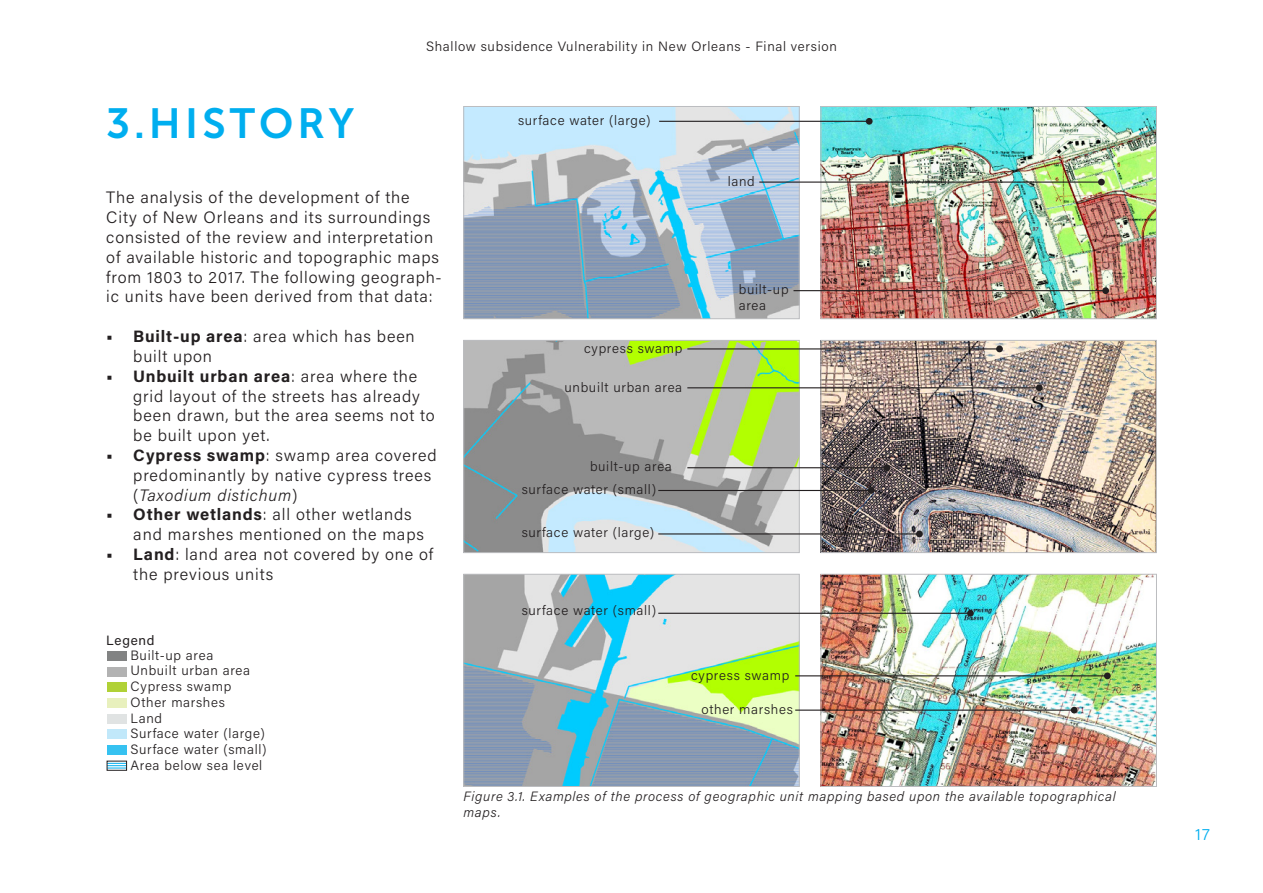
<style>
.page{position:relative;width:1263px;height:893px;background:#fff}
.page>*{position:absolute;margin:0;border:0;box-sizing:border-box;transform-origin:0 0}
.t1{font:42px "Museo Sans 700";letter-spacing:.1em;color:#00aeef}
.Paragraph{font:300 16.5px/19.8px "Acumin Pro";letter-spacing:.05em;color:#231f20}
.t2{font:300 16.5px "Acumin Pro";color:#00aeef}
.Legend{font:300 13.5px "Acumin Pro";letter-spacing:.05em;color:#231f20}
.Captions{font:italic 300 13.5px/16.2px "Acumin Pro";letter-spacing:.05em;color:#231f20}
.Paragraph-2{font:13.5px "Acumin Pro";letter-spacing:.05em;color:#231f20}
.s1{font-weight:700}
.s2{font-style:italic}
</style>
<div class="page">
<img style="left:465px;top:342px;width:332px;height:209px">
<div style="left:463px;top:340px;width:336px;height:213px;border:1px solid #bcbdc0"></div>
<img style="left:823px;top:342px;width:332px;height:209px">
<div style="left:821px;top:340px;width:336px;height:213px;border:1px solid #bcbdc0"></div>
<img style="left:823px;top:576px;width:332px;height:209px">
<div style="left:821px;top:574px;width:336px;height:213px;border:1px solid #bcbdc0"></div>
<img style="left:465px;top:576px;width:332px;height:209px">
<div style="left:463px;top:574px;width:336px;height:213px;border:1px solid #bcbdc0"></div>
<img style="left:823px;top:108px;width:332px;height:209px">
<div style="left:821px;top:106px;width:336px;height:213px;border:1px solid #bcbdc0"></div>
<img style="left:465px;top:108px;width:332px;height:209px">
<div style="left:463px;top:106px;width:336px;height:213px;border:1px solid #bcbdc0"></div>
<div style="left:107px;top:652px;width:20px;height:9px;background:#828383"></div>
<div style="left:107px;top:667px;width:20px;height:9px;background:#b2b2b2"></div>
<div style="left:107px;top:698px;width:20px;height:10px;background:#e8f0bd"></div>
<div style="left:107px;top:730px;width:20px;height:9px;background:#c1e8fa"></div>
<div style="left:107px;top:683px;width:20px;height:9px;background:#b0d136"></div>
<div style="left:107px;top:714px;width:20px;height:9px;background:#e0e3e3"></div>
<div style="left:107px;top:745px;width:20px;height:10px;background:#36c2f1"></div>
<svg style="left:109px;top:763px;width:16px;height:5px"></svg>
<hr style="left:659px;top:121px;width:210px;height:1px;background:#231f20">
<div style="left:866px;top:118px;width:7px;height:7px;background:#231f20;border-radius:50%"></div>
<hr style="left:687px;top:348px;width:312px;height:1px;background:#231f20">
<div style="left:996px;top:346px;width:7px;height:6px;background:#231f20;border-radius:50%"></div>
<hr style="left:687px;top:387px;width:352px;height:1px;background:#231f20">
<div style="left:1036px;top:384px;width:7px;height:7px;background:#231f20;border-radius:50%"></div>
<hr style="left:687px;top:467px;width:200px;height:1px;background:#231f20">
<div style="left:883px;top:464px;width:7px;height:7px;background:#231f20;border-radius:50%"></div>
<hr style="left:658px;top:490px;width:213px;height:1px;background:#231f20">
<div style="left:868px;top:487px;width:6px;height:7px;background:#231f20;border-radius:50%"></div>
<hr style="left:658px;top:613px;width:312px;height:1px;background:#231f20">
<div style="left:967px;top:610px;width:7px;height:7px;background:#231f20;border-radius:50%"></div>
<hr style="left:795px;top:675px;width:312px;height:1px;background:#231f20">
<div style="left:1104px;top:672px;width:7px;height:7px;background:#231f20;border-radius:50%"></div>
<hr style="left:795px;top:710px;width:279px;height:1px;background:#231f20">
<svg style="left:1071px;top:707px;width:6px;height:6px"></svg>
<hr style="left:658px;top:533px;width:261px;height:1px;background:#231f20">
<div style="left:916px;top:531px;width:7px;height:6px;background:#231f20;border-radius:50%"></div>
<hr style="left:759px;top:182px;width:342px;height:1px;background:#231f20">
<div style="left:1098px;top:179px;width:7px;height:6px;background:#231f20;border-radius:50%"></div>
<hr style="left:793px;top:290px;width:313px;height:1px;background:#231f20">
<div style="left:1102px;top:287px;width:7px;height:7px;background:#231f20;border-radius:50%"></div>
<p class="t1" style="left:106px;top:100px;width:250px">3.HISTORY</p>
<p class="Legend" style="left:426px;top:37px;width:412px">Shallow subsidence Vulnerability in New Orleans - Final version</p>
<p class="Legend" style="left:518px;top:111px;width:134px">surface water (large)</p>
<p class="Legend" style="left:728px;top:172px;width:28px">land</p>
<p class="Paragraph" style="left:106px;top:187px;width:337px">The analysis of the development of the City of New Orleans and its surroundings consisted of the review and interpretation of available historic and topographic maps from 1803 to 2017. The following geograph&shy;ic units have been derived from that data:</p>
<p class="Paragraph" style="left:133px;top:326px;width:283px;text-indent:-27px"><span class="s1">• Built-up area</span>: area which has been built upon</p>
<p class="Paragraph" style="left:133px;top:365px;width:303px;text-indent:-27px"><span class="s1">• Unbuilt urban area</span>: area where the grid layout of the streets has already been drawn, but the area seems not to be built upon yet.</p>
<p class="Paragraph" style="left:133px;top:445px;width:305px;text-indent:-27px"><span class="s1">• Cypress swamp</span>: swamp area covered predominantly by native cypress trees (<span class="s2">Taxodium distichum</span>)</p>
<p class="Paragraph" style="left:133px;top:504px;width:292px;text-indent:-27px"><span class="s1">• Other wetlands</span>: all other wetlands and marshes mentioned on the maps</p>
<p class="Paragraph" style="left:133px;top:544px;width:302px;text-indent:-27px"><span class="s1">• Land</span>: land area not covered by one of the previous units</p>
<p class="Paragraph-2" style="left:106px;top:631px;width:50px">Legend</p>
<p class="Legend" style="left:130px;top:646px;width:84px">Built-up area</p>
<p class="Legend" style="left:130px;top:661px;width:121px">Unbuilt urban area</p>
<p class="Legend" style="left:130px;top:677px;width:102px">Cypress swamp</p>
<p class="Legend" style="left:130px;top:693px;width:96px">Other marshes</p>
<p class="Legend" style="left:130px;top:709px;width:33px">Land</p>
<p class="Legend" style="left:130px;top:724px;width:136px">Surface water (large)</p>
<p class="Legend" style="left:130px;top:740px;width:138px">Surface water (small)</p>
<p class="Legend" style="left:130px;top:756px;width:133px">Area below sea level</p>
<p class="Legend" style="left:584px;top:339px;width:100px">cypress swamp</p>
<p class="Legend" style="left:564px;top:378px;width:119px">unbuilt urban area</p>
<p class="Legend" style="left:739px;top:280px;width:51px">built-up</p>
<p class="Legend" style="left:739px;top:296px;width:29px">area</p>
<p class="Legend" style="left:590px;top:457px;width:83px">built-up area</p>
<p class="Legend" style="left:522px;top:480px;width:136px">surface water (small)</p>
<p class="Legend" style="left:522px;top:523px;width:134px">surface water (large)</p>
<p class="Legend" style="left:522px;top:601px;width:136px">surface water (small)</p>
<p class="Legend" style="left:691px;top:666px;width:100px">cypress swamp</p>
<p class="Legend" style="left:701px;top:700px;width:93px">other marshes</p>
<p class="Captions" style="left:463px;top:787px;width:654px">Figure 3.1. Examples of the process of geographic unit mapping based upon the available topographical maps.</p>
<p class="t2" style="left:1195px;top:822px;width:16px">17</p>
</div>
